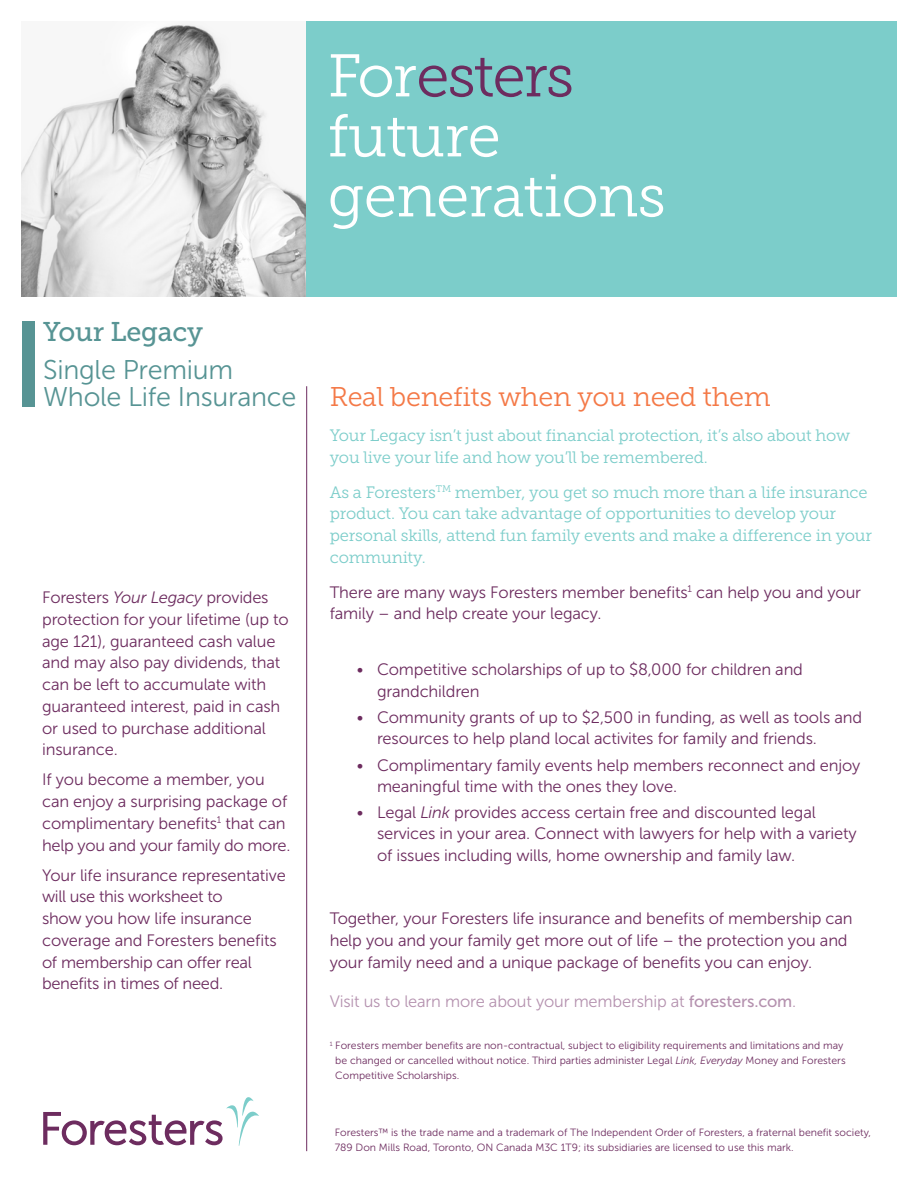
<style>
.page{position:relative;width:918px;height:1188px;background:#fff}
.page>*{position:absolute;margin:0;border:0;box-sizing:border-box;transform-origin:0 0}
.t1{font:60px/60px "Museo Slab 300";letter-spacing:-.015em;color:#fff}
.t2{font:27px/27px "Museo Sans 300";letter-spacing:-.01em;color:#579494}
.t3{font:27px "Museo Slab 300";letter-spacing:-.01em;color:#f47947}
.t4{font:27px "Museo Slab 500";letter-spacing:-.01em;color:#579494}
.t5{font:16.5px/21.8px "Museo Sans 300";letter-spacing:-.01em;color:#6d2c5f}
.t6{font:16.5px/21.8px "Museo Slab 300";letter-spacing:-.01em;color:#7ccdca}
.t7{font:16.5px "Museo Sans 300";letter-spacing:-.01em;color:#b592af}
.t8{font:10.5px/15px "Museo Sans 300";color:#6d2c5f}
.s1{color:#6d2c5f}
.s2{font-style:italic}
.s3{font-family:"Museo Sans 500"}
</style>
<div class="page">
<hr style="left:306px;top:386px;width:1px;height:765px;background:#6d2c5f">
<div style="left:306px;top:22px;width:590px;height:275px;background:#7ccdca"></div>
<img style="left:22px;top:23px;width:284px;height:274px">
<svg style="left:43px;top:1097px;width:216px;height:49px"></svg>
<div style="left:22px;top:321px;width:13px;height:85px;background:#579494"></div>
<h1 class="t1" style="left:328px;top:46px;width:340px">For<span class="s1">esters </span>future generations</h1>
<h2 class="t4" style="left:43px;top:317px;width:161px">Your Legacy</h2>
<h2 class="t2" style="left:43px;top:356px;width:255px">Single Premium<br>Whole Life Insurance</h2>
<p class="t5" style="left:42px;top:587px;width:248px">Foresters <span class="s2">Your Legacy</span> provides protection for your lifetime (up to age 121), guaranteed cash value and may also pay dividends, that can be left to accumulate with guaranteed interest, paid in cash or used to purchase additional insurance.</p>
<p class="t5" style="left:42px;top:769px;width:250px">If you become a member, you can enjoy a surprising package of complimentary benefits<sup>1</sup> that can help you and your family do more.</p>
<p class="t5" style="left:42px;top:864px;width:245px">Your life insurance representative will use this worksheet to<br>show you how life insurance coverage and Foresters benefits of membership can offer real benefits in times of need.</p>
<h2 class="t3" style="left:330px;top:382px;width:442px">Real benefits when you need them</h2>
<p class="t6" style="left:330px;top:425px;width:522px">Your Legacy isn’t just about financial protection, it’s also about how you live your life and how you’ll be remembered.</p>
<p class="t6" style="left:330px;top:481px;width:544px">As a Foresters<sup>TM</sup> member, you get so much more than a life insurance product. You can take advantage of opportunities to develop your personal skills, attend fun family events and make a difference in your community.</p>
<p class="t5" style="left:330px;top:581px;width:533px">There are many ways Foresters member benefits<sup>1</sup> can help you and your family – and help create your legacy.</p>
<p class="t5" style="left:377px;top:658px;width:428px;text-indent:-20px">• Competitive scholarships of up to $8,000 for children and grandchildren</p>
<p class="t5" style="left:377px;top:706px;width:487px;text-indent:-20px">• Community grants of up to $2,500 in funding, as well as tools and resources to help pland local activites for family and friends.</p>
<p class="t5" style="left:377px;top:754px;width:485px;text-indent:-20px">• Complimentary family events help members reconnect and enjoy meaningful time with the ones they love.</p>
<p class="t5" style="left:377px;top:802px;width:481px;text-indent:-20px">• Legal <span class="s2">Link</span> provides access certain free and discounted legal services in your area. Connect with lawyers for help with a variety of issues including wills, home ownership and family law.</p>
<p class="t5" style="left:330px;top:908px;width:525px">Together, your Foresters life insurance and benefits of membership can help you and your family get more out of life – the protection you and your family need and a unique package of benefits you can enjoy.</p>
<p class="t7" style="left:330px;top:993px;width:468px">Visit us to learn more about your membership at <span class="s3">foresters.com</span>.</p>
<p class="t8" style="left:335px;top:1038px;width:512px;text-indent:-6px"><sup>1</sup> Foresters member benefits are non-contractual, subject to eligibility requirements and limitations and may be changed or cancelled without notice. Third parties administer Legal <span class="s2">Link, Everyday</span> Money and Foresters<br>Competitive Scholarships.</p>
<p class="t8" style="left:335px;top:1125px;width:538px">Foresters™ is the trade name and a trademark of The Independent Order of Foresters, a fraternal benefit society,<br>789 Don Mills Road, Toronto, ON Canada M3C 1T9; its subsidiaries are licensed to use this mark.</p>
</div>
